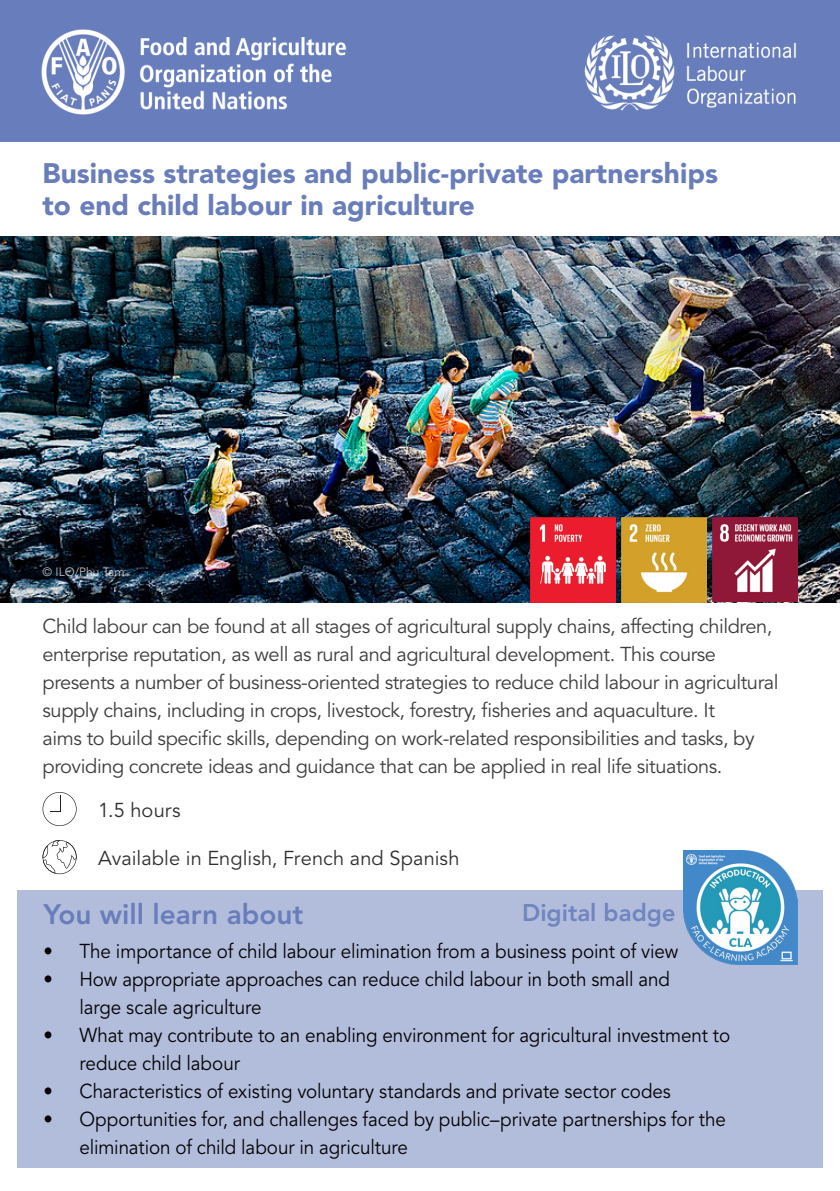
<style>
.page{position:relative;width:840px;height:1191px;background:#fff}
.page>*{position:absolute;margin:0;border:0;box-sizing:border-box;transform-origin:0 0}
.t1{font:900 28px/32px "Avenir LT Std";color:#687dba}
.t2{font:800 28px "Avenir LT Std";color:#687dba}
.t3{font:800 24px "Avenir LT Std";color:#7085c0}
.course_body_text{font:20px/28px "Avenir LT Std";letter-spacing:-.02em;color:#3e3e3f}
.t4{font:20px/28px "Avenir LT Std";letter-spacing:-.005em;color:#040101;scale:.94 1}
._3_DESCRIPTION{font:20px "Avenir LT Std";letter-spacing:.005em;color:#312f30}
.t5{font:12px "Avenir LT Std";color:#fff}
</style>
<div class="page">
<div style="left:0;top:0;width:839px;height:142px;background:#677dbc"></div>
<div style="left:17px;top:890px;width:805px;height:278px;background:#b2bddc"></div>
<img style="left:0;top:236px;width:839px;height:366px">
<img style="left:41px;top:29px;width:306px;height:86px">
<img style="left:584px;top:35px;width:212px;height:76px">
<svg style="left:43px;top:792px;width:34px;height:34px"></svg>
<svg style="left:43px;top:840px;width:34px;height:34px"></svg>
<img style="left:711px;top:517px;width:86px;height:85px">
<img style="left:621px;top:517px;width:85px;height:85px">
<img style="left:683px;top:850px;width:114px;height:114px">
<img style="left:530px;top:517px;width:85px;height:85px">
<p class="t1" style="left:43px;top:157px;width:676px">Business strategies and public-private partnerships to end child labour in agriculture</p>
<p class="t5" style="left:43px;top:565px;width:84px">© ILO/Phu Tam</p>
<p class="course_body_text" style="left:43px;top:613px;width:737px">Child labour can be found at all stages of agricultural supply chains, affecting children, enterprise reputation, as well as rural and agricultural development. This course presents a number of business-oriented strategies to reduce child labour in agricultural supply chains, including in crops, livestock, forestry, fisheries and aquaculture. It<br>aims to build specific skills, depending on work-related responsibilities and tasks, by providing concrete ideas and guidance that can be applied in real life situations.</p>
<p class="_3_DESCRIPTION" style="left:98px;top:798px;width:84px">1.5 hours</p>
<p class="_3_DESCRIPTION" style="left:98px;top:846px;width:362px">Available in English, French and Spanish</p>
<p class="t3" style="left:522px;top:898px;width:155px">Digital badge</p>
<p class="t2" style="left:43px;top:897px;width:261px">You will learn about</p>
<p class="t4" style="left:43px;top:937px;width:676px">• The importance of child labour elimination from a business point of view</p>
<p class="t4" style="left:79px;top:965px;width:629px;text-indent:-36px">• How appropriate approaches can reduce child labour in both small and large scale agriculture</p>
<p class="t4" style="left:79px;top:1021px;width:693px;text-indent:-36px">• What may contribute to an enabling environment for agricultural investment to reduce child labour</p>
<p class="t4" style="left:43px;top:1077px;width:668px">• Characteristics of existing voluntary standards and private sector codes</p>
<p class="t4" style="left:79px;top:1105px;width:688px;text-indent:-36px">• Opportunities for, and challenges faced by public–private partnerships for the elimination of child labour in agriculture</p>
</div>
